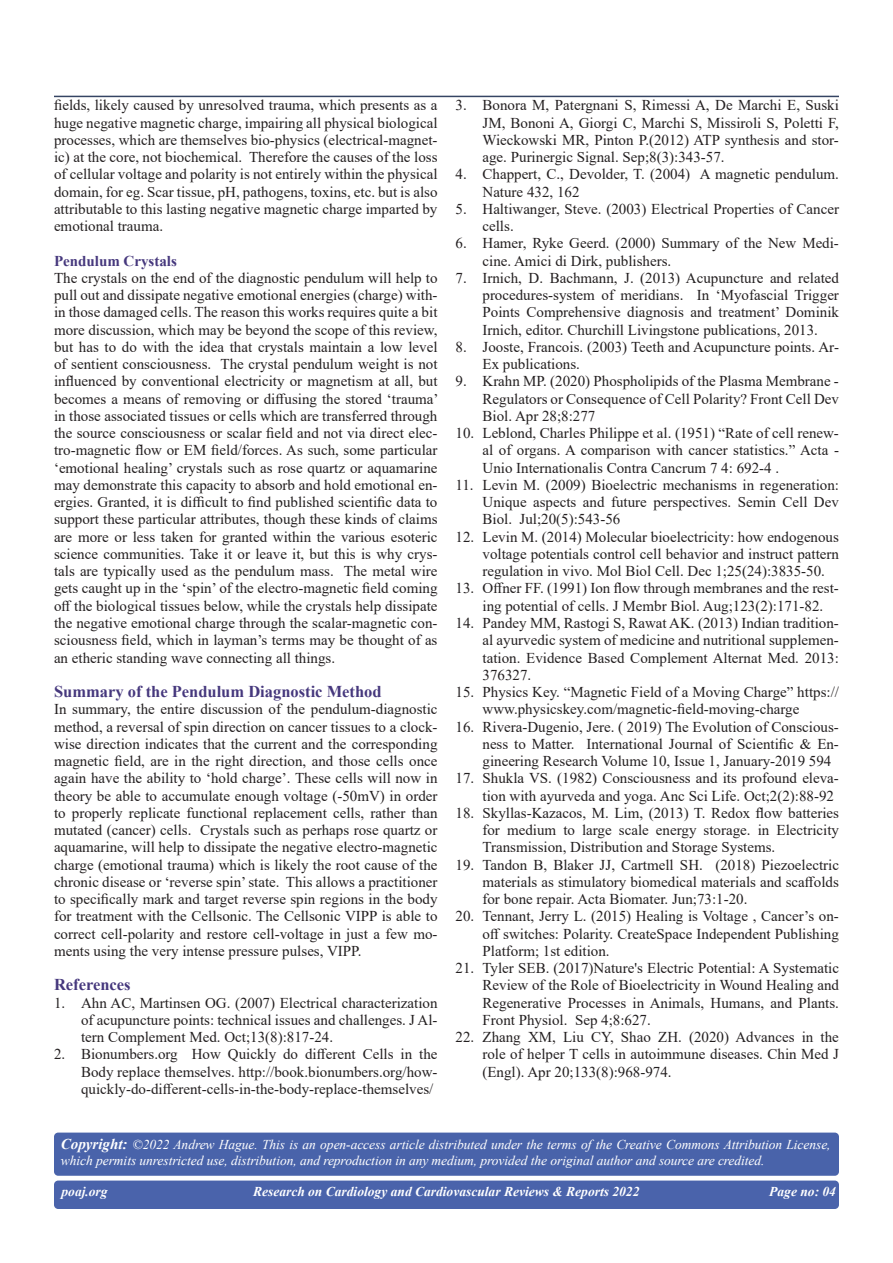
<style>
.page{position:relative;width:893px;height:1263px;background:#fff}
.page>*{position:absolute;margin:0;border:0;box-sizing:border-box;transform-origin:0 0}
.t1{font:700 16.5px "Times New Roman";color:#46387d}
.t2{font:15px/17.2px "Times New Roman";color:#231f20;text-align:justify}
.t3{font:700 15px "Times New Roman";color:#46387d}
.t4{font:italic 13.5px/16.5px "Times New Roman";letter-spacing:-.005em;color:#fff}
.t5{font:italic 700 13.5px "Times New Roman";color:#fff}
.s1{font-weight:700;font-size:15px}
</style>
<div class="page">
<hr style="left:54px;top:96px;width:785px;height:1px;background:#354463">
<div style="left:54px;top:1180px;width:785px;height:29px;background:#4a63ab;border-radius:4px"></div>
<div style="left:54px;top:1132px;width:785px;height:44px;background:#4963aa;border-radius:4px"></div>
<p class="t2" style="left:54px;top:96px;width:385px">fields, likely caused by unresolved trauma, which presents as a huge negative magnetic charge, impairing all physical biological processes, which are themselves bio-physics (electrical-magnet&shy;ic) at the core, not biochemical. Therefore the causes of the loss of cellular voltage and polarity is not entirely within the physical domain, for eg. Scar tissue, pH, pathogens, toxins, etc. but is also attributable to this lasting negative magnetic charge imparted by emotional trauma.</p>
<p class="t3" style="left:54px;top:250px;width:124px">Pendulum Crystals</p>
<p class="t2" style="left:54px;top:269px;width:386px">The crystals on the end of the diagnostic pendulum will help to pull out and dissipate negative emotional energies (charge) with&shy;in those damaged cells. The reason this works requires quite a bit more discussion, which may be beyond the scope of this review, but has to do with the idea that crystals maintain a low level of sentient consciousness. The crystal pendulum weight is not influenced by conventional electricity or magnetism at all, but becomes a means of removing or diffusing the stored ‘trauma’ in those associated tissues or cells which are transferred through the source consciousness or scalar field and not via direct elec&shy;tro-magnetic flow or EM field/forces. As such, some particular ‘emotional healing’ crystals such as rose quartz or aquamarine may demonstrate this capacity to absorb and hold emotional en&shy;ergies. Granted, it is difficult to find published scientific data to support these particular attributes, though these kinds of claims are more or less taken for granted within the various esoteric science communities. Take it or leave it, but this is why crys&shy;tals are typically used as the pendulum mass. The metal wire gets caught up in the ‘spin’ of the electro-magnetic field coming off the biological tissues below, while the crystals help dissipate the negative emotional charge through the scalar-magnetic con&shy;sciousness field, which in layman’s terms may be thought of as an etheric standing wave connecting all things.</p>
<p class="t1" style="left:54px;top:679px;width:329px">Summary of the Pendulum Diagnostic Method</p>
<p class="t2" style="left:54px;top:700px;width:385px">In summary, the entire discussion of the pendulum-diagnostic method, a reversal of spin direction on cancer tissues to a clock&shy;wise direction indicates that the current and the corresponding magnetic field, are in the right direction, and those cells once again have the ability to ‘hold charge’. These cells will now in theory be able to accumulate enough voltage (-50mV) in order to properly replicate functional replacement cells, rather than mutated (cancer) cells. Crystals such as perhaps rose quartz or aquamarine, will help to dissipate the negative electro-magnetic charge (emotional trauma) which is likely the root cause of the chronic disease or ‘reverse spin’ state. This allows a practitioner to specifically mark and target reverse spin regions in the body for treatment with the Cellsonic. The Cellsonic VIPP is able to correct cell-polarity and restore cell-voltage in just a few mo&shy;ments using the very intense pressure pulses, VIPP.</p>
<p class="t1" style="left:54px;top:973px;width:78px">References</p>
<p class="t2" style="left:81px;top:993px;width:358px;text-indent:-27px">1. Ahn AC, Martinsen OG. (2007) Electrical characterization of acupuncture points: technical issues and challenges. J Al&shy;tern Complement Med. Oct;13(8):817-24.</p>
<p class="t2" style="left:81px;top:1045px;width:358px;text-indent:-27px">2. Bionumbers.org How Quickly do different Cells in the Body replace themselves. http://book.bionumbers.org/how&shy;quickly-do-different-cells-in-the-body-replace-themselves/</p>
<p class="t2" style="left:482px;top:96px;width:358px;text-indent:-27px">3. Bonora M, Patergnani S, Rimessi A, De Marchi E, Suski JM, Bononi A, Giorgi C, Marchi S, Missiroli S, Poletti F, Wieckowski MR, Pinton P.(2012) ATP synthesis and stor&shy;age. Purinergic Signal. Sep;8(3):343-57.</p>
<p class="t2" style="left:482px;top:165px;width:358px;text-indent:-27px">4. Chappert, C., Devolder, T. (2004) A magnetic pendulum.<br>Nature 432, 162</p>
<p class="t2" style="left:482px;top:200px;width:358px;text-indent:-27px">5. Haltiwanger, Steve. (2003) Electrical Properties of Cancer cells.</p>
<p class="t2" style="left:482px;top:234px;width:358px;text-indent:-27px">6. Hamer, Ryke Geerd. (2000) Summary of the New Medi&shy;cine. Amici di Dirk, publishers.</p>
<p class="t2" style="left:482px;top:269px;width:358px;text-indent:-27px">7. Irnich, D. Bachmann, J. (2013) Acupuncture and related procedures-system of meridians. In ‘Myofascial Trigger Points Comprehensive diagnosis and treatment’ Dominik Irnich, editor. Churchill Livingstone publications, 2013.</p>
<p class="t2" style="left:482px;top:338px;width:358px;text-indent:-27px">8. Jooste, Francois. (2003) Teeth and Acupuncture points. Ar-<br>Ex publications.</p>
<p class="t2" style="left:482px;top:372px;width:358px;text-indent:-27px">9. Krahn MP. (2020) Phospholipids of the Plasma Membrane - Regulators or Consequence of Cell Polarity? Front Cell Dev Biol. Apr 28;8:277</p>
<p class="t2" style="left:482px;top:424px;width:358px;text-indent:-27px">10. Leblond, Charles Philippe et al. (1951) “Rate of cell renew&shy;al of organs. A comparison with cancer statistics.” Acta - Unio Internationalis Contra Cancrum 7 4: 692-4 .</p>
<p class="t2" style="left:482px;top:476px;width:358px;text-indent:-27px">11. Levin M. (2009) Bioelectric mechanisms in regeneration:<br>Unique aspects and future perspectives. Semin Cell Dev Biol. Jul;20(5):543-56</p>
<p class="t2" style="left:482px;top:528px;width:358px;text-indent:-27px">12. Levin M. (2014) Molecular bioelectricity: how endogenous voltage potentials control cell behavior and instruct pattern regulation in vivo. Mol Biol Cell. Dec 1;25(24):3835-50.</p>
<p class="t2" style="left:482px;top:579px;width:358px;text-indent:-27px">13. Offner FF. (1991) Ion flow through membranes and the rest&shy;ing potential of cells. J Membr Biol. Aug;123(2):171-82.</p>
<p class="t2" style="left:482px;top:614px;width:358px;text-indent:-27px">14. Pandey MM, Rastogi S, Rawat AK. (2013) Indian tradition&shy;al ayurvedic system of medicine and nutritional supplemen&shy;tation. Evidence Based Complement Alternat Med. 2013:<br>376327.</p>
<p class="t2" style="left:482px;top:683px;width:358px;text-indent:-27px">15. Physics Key. “Magnetic Field of a Moving Charge” https:// www.physicskey.com/magnetic-field-moving-charge</p>
<p class="t2" style="left:482px;top:717px;width:358px;text-indent:-27px">16. Rivera-Dugenio, Jere. ( 2019) The Evolution of Conscious&shy;ness to Matter. International Journal of Scientific &amp; En&shy;gineering Research Volume 10, Issue 1, January-2019 594</p>
<p class="t2" style="left:482px;top:769px;width:358px;text-indent:-27px">17. Shukla VS. (1982) Consciousness and its profound eleva&shy;tion with ayurveda and yoga. Anc Sci Life. Oct;2(2):88-92</p>
<p class="t2" style="left:482px;top:804px;width:358px;text-indent:-27px">18. Skyllas-Kazacos, M. Lim, (2013) T. Redox flow batteries for medium to large scale energy storage. in Electricity Transmission, Distribution and Storage Systems.</p>
<p class="t2" style="left:482px;top:855px;width:358px;text-indent:-27px">19. Tandon B, Blaker JJ, Cartmell SH. (2018) Piezoelectric materials as stimulatory biomedical materials and scaffolds for bone repair. Acta Biomater. Jun;73:1-20.</p>
<p class="t2" style="left:482px;top:907px;width:358px;text-indent:-27px">20. Tennant, Jerry L. (2015) Healing is Voltage , Cancer’s on&shy;off switches: Polarity. CreateSpace Independent Publishing Platform; 1st edition.</p>
<p class="t2" style="left:482px;top:959px;width:358px;text-indent:-27px">21. Tyler SEB. (2017)Nature's Electric Potential: A Systematic Review of the Role of Bioelectricity in Wound Healing and Regenerative Processes in Animals, Humans, and Plants.<br>Front Physiol. Sep 4;8:627.</p>
<p class="t2" style="left:482px;top:1028px;width:358px;text-indent:-27px">22. Zhang XM, Liu CY, Shao ZH. (2020) Advances in the role of helper T cells in autoimmune diseases. Chin Med J (Engl). Apr 20;133(8):968-974.</p>
<p class="t4" style="left:61px;top:1135px;width:771px"><span class="s1">Copyright:</span> ©2022 Andrew Hague. This is an open-access article distributed under the terms of the Creative Commons Attribution License, which permits unrestricted use, distribution, and reproduction in any medium, provided the original author and source are credited.</p>
<p class="t5" style="left:62px;top:1182px;width:48px">poaj.org</p>
<p class="t5" style="left:253px;top:1181px;width:388px">Research on Cardiology and Cardiovascular Reviews &amp; Reports 2022</p>
<p class="t5" style="left:769px;top:1182px;width:68px">Page no: 04</p>
</div>
